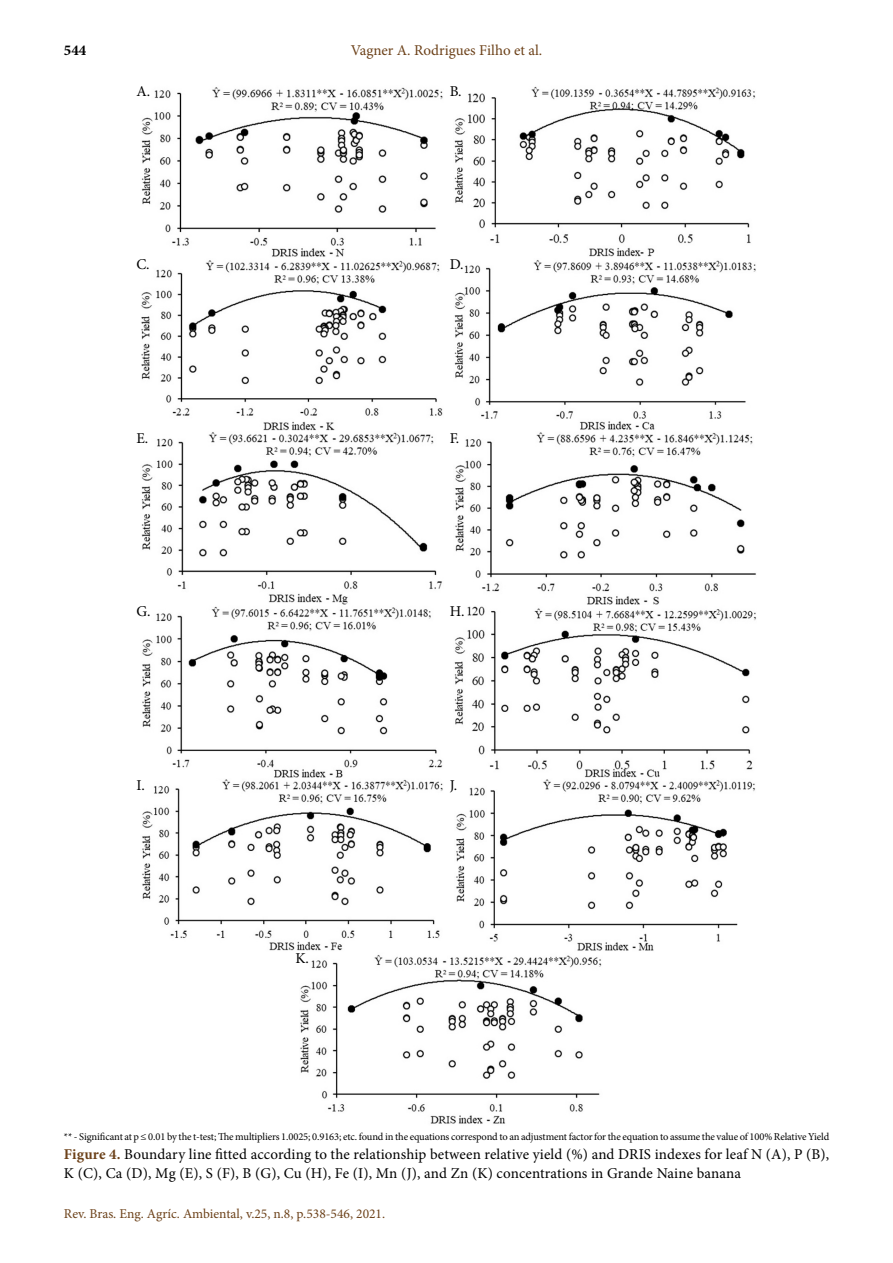
<style>
.page{position:relative;width:893px;height:1263px;background:#fff}
.page>*{position:absolute;margin:0;border:0;box-sizing:border-box;transform-origin:0 0}
.t1{font:15px/18.8px "Minion Pro";letter-spacing:.005em;color:#000}
.t2{font:15px "Minion Pro";color:#6c4119}
.t3{font:700 15px "Minion Pro";color:#000}
.t4{font:13.5px "Minion Pro";color:#6c4119}
.t5{font:10.5px "Minion Pro";letter-spacing:-.015em;color:#000}
.s1{font-weight:700;color:#6c4119}
</style>
<div class="page">
<img style="left:141px;top:87px;width:302px;height:864px">
<img style="left:454px;top:86px;width:302px;height:865px">
<img style="left:300px;top:954px;width:302px;height:170px">
<p class="t3" style="left:64px;top:40px;width:24px">544</p>
<p class="t2" style="left:351px;top:40px;width:193px">Vagner A. Rodrigues Filho et al.</p>
<p class="t1" style="left:136px;top:82px;width:15px">A.</p>
<p class="t1" style="left:450px;top:82px;width:13px">B.</p>
<p class="t1" style="left:136px;top:255px;width:15px">C.</p>
<p class="t1" style="left:450px;top:255px;width:15px">D.</p>
<p class="t1" style="left:136px;top:429px;width:13px">E.</p>
<p class="t1" style="left:450px;top:429px;width:11px">F.</p>
<p class="t1" style="left:136px;top:602px;width:16px">G.</p>
<p class="t1" style="left:450px;top:602px;width:16px">H.</p>
<p class="t1" style="left:136px;top:776px;width:10px">I.</p>
<p class="t1" style="left:450px;top:776px;width:9px">J.</p>
<p class="t1" style="left:295px;top:949px;width:15px">K.</p>
<p class="t5" style="left:64px;top:1130px;width:767px">** - Significant at p ≤ 0.01 by the t-test; The multipliers 1.0025; 0.9163; etc. found in the equations correspond to an adjustment factor for the equation to assume the value of 100% Relative Yield</p>
<p class="t1" style="left:64px;top:1145px;width:767px"><span class="s1">Figure 4.</span> Boundary line fitted according to the relationship between relative yield (%) and DRIS indexes for leaf N (A), P (B),<br>K (C), Ca (D), Mg (E), S (F), B (G), Cu (H), Fe (I), Mn (J), and Zn (K) concentrations in Grande Naine banana</p>
<p class="t4" style="left:64px;top:1204px;width:323px">Rev. Bras. Eng. Agríc. Ambiental, v.25, n.8, p.538-546, 2021.</p>
</div>
